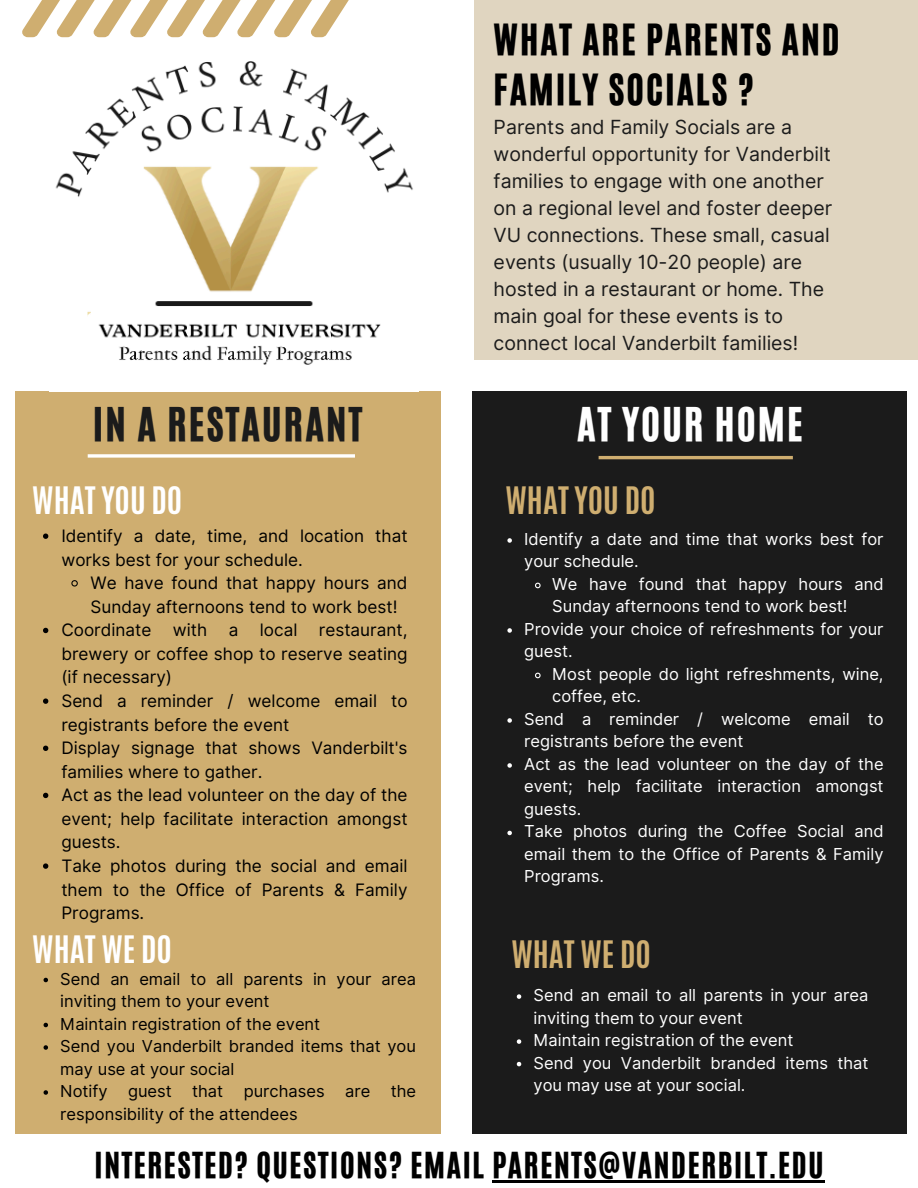
<style>
.page{position:relative;width:918px;height:1188px;background:#fff}
.page>*{position:absolute;margin:0;border:0;box-sizing:border-box;transform-origin:0 0}
.t1{font:39.15px "CA Generated";letter-spacing:.055em;color:#1b1b1b}
.t2{font:39.15px "CA Generated";letter-spacing:.055em;color:#fff}
.t3{font:36.15px/49.5px "CA Generated";letter-spacing:.055em;color:#000}
.t4{font:700 31.65px "Antonio";color:#fff}
.t5{font:700 31.65px "Antonio";color:#cfae70}
.t6{font:30.15px "CA Generated";letter-spacing:.055em;color:#000}
.t7{font:19.5px/27px "Inter";color:#1b1b1b}
.t8{font:17.1px/23.5px "Inter";color:#000}
.t9{font:16.5px/22.5px "Inter";color:#fff}
.t10{font:16.5px/22.5px "Inter";color:#000}
</style>
<div class="page">
<div style="left:473px;top:391px;width:434px;height:743px;background:#1b1b1b"></div>
<div style="left:15px;top:391px;width:425px;height:743px;background:#cfae70"></div>
<svg style="left:88px;top:454px;width:267px;height:4px"></svg>
<hr style="left:599px;top:456px;width:194px;height:3px;background:#cfae70">
<svg style="left:22px;top:0;width:327px;height:37px"></svg>
<div style="left:474px;top:0;width:444px;height:360px;background:#e0d5c0"></div>
<img style="left:50px;top:61px;width:369px;height:331px">
<svg style="left:43px;top:534px;width:5px;height:5px"></svg>
<svg style="left:71px;top:580px;width:7px;height:7px"></svg>
<svg style="left:43px;top:628px;width:5px;height:5px"></svg>
<svg style="left:43px;top:698px;width:5px;height:6px"></svg>
<svg style="left:43px;top:746px;width:5px;height:5px"></svg>
<svg style="left:43px;top:793px;width:5px;height:5px"></svg>
<svg style="left:43px;top:863px;width:5px;height:6px"></svg>
<svg style="left:44px;top:978px;width:4px;height:4px"></svg>
<svg style="left:44px;top:1023px;width:4px;height:4px"></svg>
<svg style="left:44px;top:1045px;width:4px;height:5px"></svg>
<svg style="left:44px;top:1090px;width:4px;height:5px"></svg>
<svg style="left:507px;top:538px;width:5px;height:5px"></svg>
<svg style="left:535px;top:582px;width:6px;height:7px"></svg>
<svg style="left:507px;top:628px;width:5px;height:5px"></svg>
<svg style="left:535px;top:672px;width:6px;height:7px"></svg>
<svg style="left:507px;top:718px;width:5px;height:5px"></svg>
<svg style="left:507px;top:763px;width:5px;height:5px"></svg>
<svg style="left:507px;top:831px;width:5px;height:4px"></svg>
<svg style="left:517px;top:994px;width:4px;height:5px"></svg>
<svg style="left:517px;top:1039px;width:4px;height:5px"></svg>
<svg style="left:517px;top:1062px;width:4px;height:4px"></svg>
<hr style="left:492px;top:1180px;width:333px;height:2px;background:#000">
<p class="t3" style="left:494px;top:15px;width:347px">WHAT ARE PARENTS AND<br>FAMILY SOCIALS ?</p>
<p class="t1" style="left:93px;top:396px;width:271px">IN A RESTAURANT</p>
<p class="t4" style="left:32px;top:478px;width:152px">WHAT YOU DO</p>
<p class="t8" style="left:61px;top:524px;width:348px">Identify a date, time, and location that works best for your schedule.</p>
<p class="t8" style="left:91px;top:571px;width:319px">We have found that happy hours and<br>Sunday afternoons tend to work best!</p>
<p class="t8" style="left:61px;top:618px;width:92px">Coordinate</p>
<p class="t8" style="left:173px;top:618px;width:36px">with</p>
<p class="t8" style="left:229px;top:618px;width:11px">a</p>
<p class="t8" style="left:260px;top:618px;width:39px">local</p>
<p class="t8" style="left:61px;top:618px;width:348px;text-align:justify;text-indent:257px">restaurant, brewery or coffee shop to reserve seating (if necessary)</p>
<p class="t8" style="left:61px;top:689px;width:348px">Send a reminder / welcome email to registrants before the event</p>
<p class="t8" style="left:61px;top:736px;width:348px">Display signage that shows Vanderbilt's families where to gather.</p>
<p class="t8" style="left:61px;top:783px;width:348px;text-align:justify">Act as the lead volunteer on the day of the event; help facilitate interaction amongst guests.</p>
<p class="t8" style="left:61px;top:854px;width:348px;text-align:justify">Take photos during the social and email them to the Office of Parents &amp; Family Programs.</p>
<h2 class="t4" style="left:32px;top:927px;width:141px">WHAT WE DO</h2>
<p class="t10" style="left:60px;top:967px;width:357px">Send an email to all parents in your area inviting them to your event</p>
<p class="t10" style="left:60px;top:1012px;width:261px">Maintain registration of the event</p>
<p class="t10" style="left:60px;top:1035px;width:357px">Send you Vanderbilt branded items that you may use at your social</p>
<p class="t10" style="left:60px;top:1080px;width:357px">Notify guest that purchases are the responsibility of the attendees</p>
<h2 class="t7" style="left:494px;top:114px;width:340px">Parents and Family Socials are a wonderful opportunity for Vanderbilt families to engage with one another on a regional level and foster deeper VU connections. These small, casual events (usually 10-20 people) are hosted in a restaurant or home. The main goal for these events is to connect local Vanderbilt families!</h2>
<p class="t2" style="left:577px;top:396px;width:227px">AT YOUR HOME</p>
<h1 class="t5" style="left:506px;top:478px;width:152px">WHAT YOU DO</h1>
<h1 class="t9" style="left:524px;top:528px;width:361px">Identify a date and time that works best for your schedule.</h1>
<h3 class="t9" style="left:552px;top:573px;width:333px">We have found that happy hours and<br>Sunday afternoons tend to work best!</h3>
<h1 class="t9" style="left:524px;top:618px;width:361px">Provide your choice of refreshments for your guest.</h1>
<p class="t9" style="left:552px;top:663px;width:333px">Most people do light refreshments, wine, coffee, etc.</p>
<h2 class="t9" style="left:524px;top:708px;width:361px">Send a reminder / welcome email to registrants before the event</h2>
<p class="t9" style="left:524px;top:753px;width:361px;text-align:justify">Act as the lead volunteer on the day of the event; help facilitate interaction amongst guests.</p>
<p class="t9" style="left:524px;top:820px;width:361px;text-align:justify">Take photos during the Coffee Social and email them to the Office of Parents &amp; Family Programs.</p>
<p class="t5" style="left:511px;top:931px;width:141px">WHAT WE DO</p>
<p class="t9" style="left:534px;top:984px;width:336px">Send an email to all parents in your area inviting them to your event</p>
<p class="t9" style="left:534px;top:1029px;width:261px">Maintain registration of the event</p>
<p class="t9" style="left:534px;top:1051px;width:336px">Send you Vanderbilt branded items that you may use at your social.</p>
<h2 class="t6" style="left:95px;top:1144px;width:730px">INTERESTED? QUESTIONS? EMAIL PARENTS@VANDERBILT.EDU</h2>
</div>
